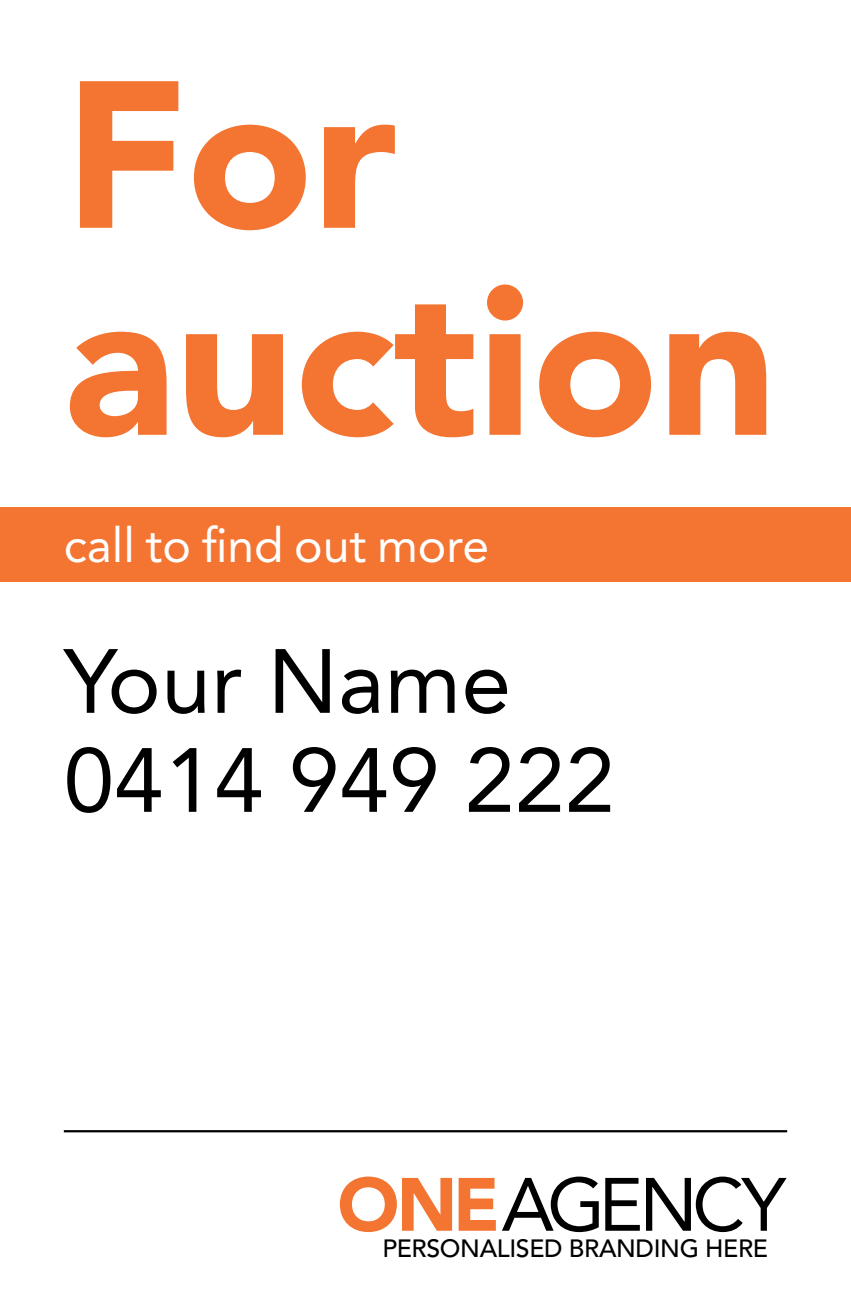
<style>
.page{position:relative;width:851px;height:1297px;background:#fff}
.page>*{position:absolute;margin:0;border:0;box-sizing:border-box;transform-origin:0 0}
.t1{font:900 207px/207px "Avenir";color:#f47432}
.t2{font:90px/99px "Avenir";color:#000}
.t3{font:48px "Avenir";color:#fff}
.t4{font:500 24.9px "Avenir";letter-spacing:-.015em;color:#000}
</style>
<div class="page">
<svg style="left:502px;top:1176px;width:96px;height:56px"></svg>
<svg style="left:605px;top:1178px;width:34px;height:53px"></svg>
<svg style="left:646px;top:1176px;width:140px;height:56px"></svg>
<svg style="left:340px;top:1176px;width:112px;height:56px"></svg>
<svg style="left:458px;top:1178px;width:38px;height:53px"></svg>
<hr style="left:64px;top:1130px;width:723px;height:2px;background:#000">
<div style="left:0;top:507px;width:850px;height:74px;background:#f47432"></div>
<h1 class="t1" style="left:64px;top:51px;width:714px">For auction</h1>
<h3 class="t3" style="left:64px;top:518px;width:427px">call to find out more</h3>
<h2 class="t2" style="left:64px;top:633px;width:552px">Your Name<br>0414 949 222</h2>
<p class="t4" style="left:382px;top:1234px;width:387px">PERSONALISED BRANDING HERE</p>
</div>
